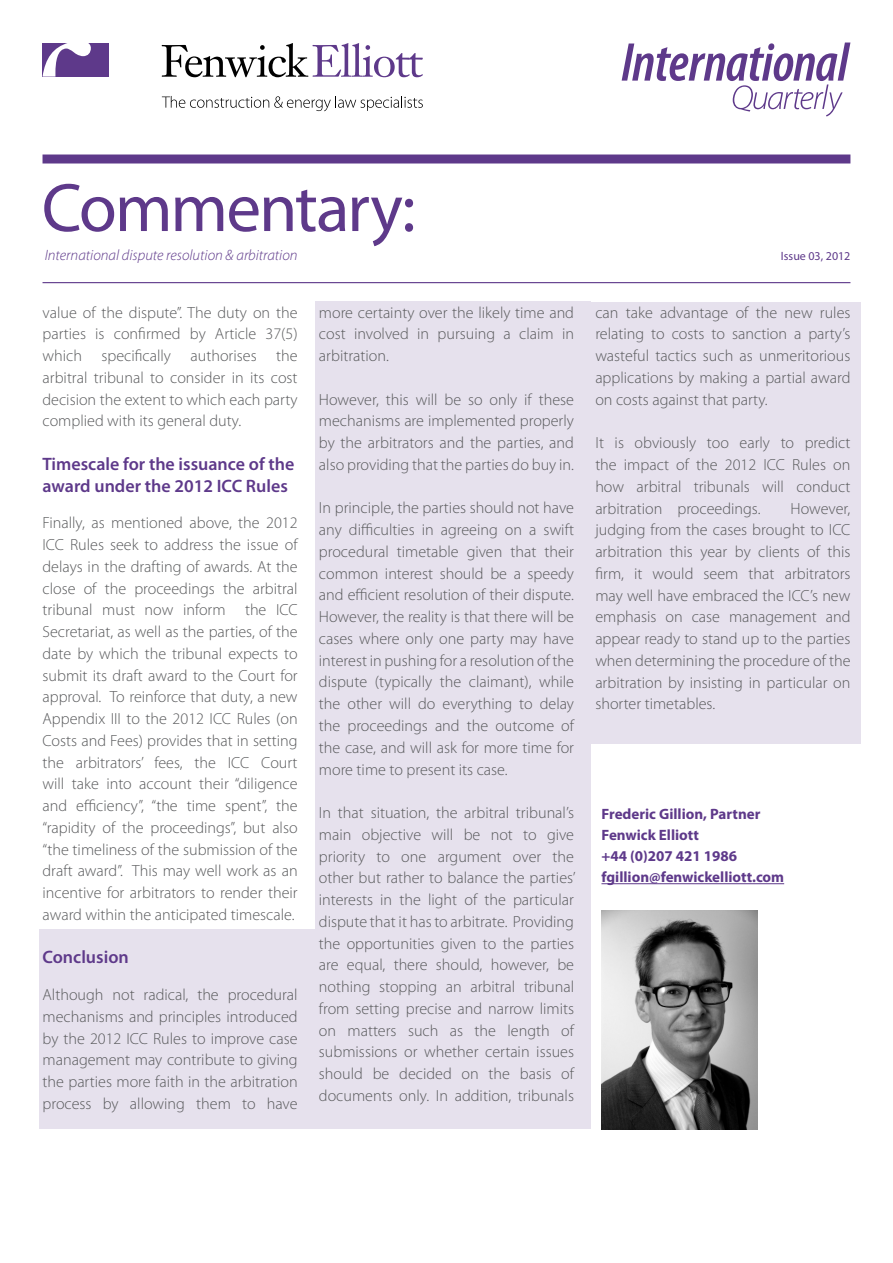
<style>
.page{position:relative;width:893px;height:1263px;background:#fff}
.page>*{position:absolute;margin:0;border:0;box-sizing:border-box;transform-origin:0 0}
.t1{font:69px "Myriad Pro";letter-spacing:-.025em;color:#5e398a}
.t2{font:600 18px/21.8px "Myriad Pro";color:#5e398a}
.t3{font:300 16.2px/21.8px "Myriad Pro";color:#58595b;text-align:justify}
.t4{font:700 15px/21px "Myriad Pro";color:#5e398a}
.t5{font:italic 300 15px "Myriad Pro";color:#5e398a}
.t6{font:12px "Myriad Pro";color:#5e398a}
</style>
<div class="page">
<div style="left:315px;top:302px;width:276px;height:827px;background:#e6e1ed"></div>
<div style="left:39px;top:929px;width:276px;height:200px;background:#e6e1ed"></div>
<div style="left:585px;top:302px;width:275px;height:441px;background:#e6e1ed"></div>
<img style="left:601px;top:910px;width:156px;height:219px">
<svg style="left:162px;top:43px;width:261px;height:34px"></svg>
<div style="left:43px;top:43px;width:66px;height:34px;background:#5e398a"></div>
<svg style="left:43px;top:43px;width:48px;height:34px"></svg>
<svg style="left:162px;top:96px;width:261px;height:15px"></svg>
<hr style="left:43px;top:282px;width:807px;height:1px;background:#5e398a">
<div style="left:43px;top:154px;width:807px;height:9px;background:#5e398a"></div>
<hr style="left:601px;top:883px;width:183px;height:1px;background:#5e398a">
<svg style="left:622px;top:43px;width:228px;height:73px"></svg>
<h1 class="t1" style="left:42px;top:165px;width:375px">Commentary:</h1>
<p class="t5" style="left:45px;top:246px;width:254px">International dispute resolution &amp; arbitration</p>
<p class="t3" style="left:43px;top:301px;width:257px">value of the dispute”. The duty on the parties is confirmed by Article 37(5) which specifically authorises the arbitral tribunal to consider in its cost decision the extent to which each party complied with its general duty.</p>
<p class="t2" style="left:43px;top:452px;width:253px">Timescale for the issuance of the award under the 2012 ICC Rules</p>
<p class="t3" style="left:43px;top:512px;width:257px">Finally, as mentioned above, the 2012<br>ICC Rules seek to address the issue of delays in the drafting of awards. At the close of the proceedings the arbitral tribunal must now inform the ICC Secretariat, as well as the parties, of the date by which the tribunal expects to submit its draft award to the Court for approval. To reinforce that duty, a new Appendix III to the 2012 ICC Rules (on Costs and Fees) provides that in setting the arbitrators’ fees, the ICC Court will take into account their “diligence and efficiency”, “the time spent”, the “rapidity of the proceedings”, but also “the timeliness of the submission of the draft award”. This may well work as an incentive for arbitrators to render their award within the anticipated timescale.</p>
<p class="t2" style="left:43px;top:946px;width:88px">Conclusion</p>
<p class="t3" style="left:43px;top:984px;width:257px">Although not radical, the procedural mechanisms and principles introduced by the 2012 ICC Rules to improve case management may contribute to giving the parties more faith in the arbitration process by allowing them to have</p>
<p class="t3" style="left:319px;top:301px;width:257px">more certainty over the likely time and cost involved in pursuing a claim in arbitration.</p>
<p class="t3" style="left:319px;top:388px;width:257px">However, this will be so only if these mechanisms are implemented properly by the arbitrators and the parties, and also providing that the parties do buy in.</p>
<p class="t3" style="left:319px;top:497px;width:257px">In principle, the parties should not have any difficulties in agreeing on a swift procedural timetable given that their common interest should be a speedy and efficient resolution of their dispute.<br>However, the reality is that there will be cases where only one party may have interest in pushing for a resolution of the dispute (typically the claimant), while the other will do everything to delay the proceedings and the outcome of the case, and will ask for more time for more time to present its case.</p>
<p class="t3" style="left:319px;top:801px;width:258px">In that situation, the arbitral tribunal’s main objective will be not to give priority to one argument over the other but rather to balance the parties’ interests in the light of the particular dispute that it has to arbitrate. Providing the opportunities given to the parties are equal, there should, however, be nothing stopping an arbitral tribunal from setting precise and narrow limits on matters such as the length of submissions or whether certain issues should be decided on the basis of documents only. In addition, tribunals</p>
<p class="t6" style="left:781px;top:249px;width:71px">Issue 03, 2012</p>
<p class="t3" style="left:595px;top:301px;width:257px">can take advantage of the new rules relating to costs to sanction a party’s wasteful tactics such as unmeritorious applications by making a partial award on costs against that party.</p>
<p class="t3" style="left:595px;top:432px;width:257px">It is obviously too early to predict the impact of the 2012 ICC Rules on how arbitral tribunals will conduct arbitration proceedings.</p>
<p class="t3" style="left:595px;top:497px;width:257px;text-indent:195px">However, judging from the cases brought to ICC arbitration this year by clients of this firm, it would seem that arbitrators may well have embraced the ICC’s new emphasis on case management and appear ready to stand up to the parties when determining the procedure of the arbitration by insisting in particular on shorter timetables.</p>
<p class="t4" style="left:601px;top:803px;width:184px">Frederic Gillion, Partner<br>Fenwick Elliott<br>+44 (0)207 421 1986 fgillion@fenwickelliott.com</p>
</div>
